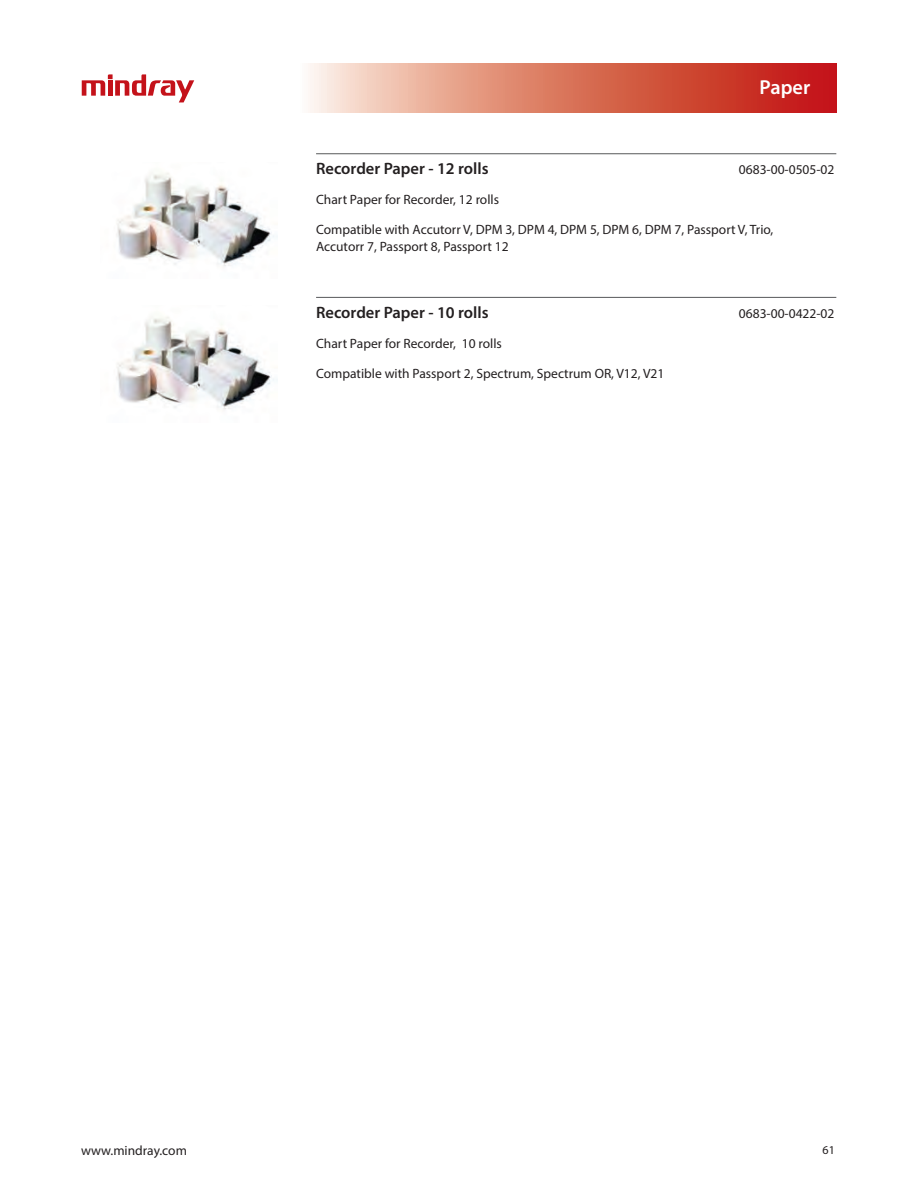
<style>
.page{position:relative;width:918px;height:1188px;background:#fff}
.page>*{position:absolute;margin:0;border:0;box-sizing:border-box;transform-origin:0 0}
.t1{font:600 20.25px "Myriad Pro";color:#fff}
.t2{font:600 16.5px "Myriad Pro";color:#231f20}
.t3{font:13.5px/16.5px "Myriad Pro";color:#231f20}
.t4{font:12px "Myriad Pro";color:#231f20}
</style>
<div class="page">
<svg style="left:308px;top:64px;width:529px;height:48px;background:#db7765"></svg>
<svg style="left:82px;top:74px;width:112px;height:28px"></svg>
<hr style="left:316px;top:153px;width:520px;height:1px;background:#57585a">
<img style="left:116px;top:173px;width:158px;height:94px">
<hr style="left:316px;top:297px;width:520px;height:1px;background:#57585a">
<img style="left:116px;top:317px;width:158px;height:93px">
<h1 class="t1" style="left:760px;top:75px;width:52px">Paper</h1>
<p class="t2" style="left:316px;top:158px;width:174px">Recorder Paper - 12 rolls</p>
<p class="t3" style="left:739px;top:161px;width:97px">0683-00-0505-02</p>
<p class="t3" style="left:316px;top:191px;width:185px">Chart Paper for Recorder, 12 rolls</p>
<p class="t3" style="left:316px;top:221px;width:459px">Compatible with Accutorr V, DPM 3, DPM 4, DPM 5, DPM 6, DPM 7, Passport V, Trio,<br>Accutorr 7, Passport 8, Passport 12</p>
<p class="t2" style="left:316px;top:302px;width:174px">Recorder Paper - 10 rolls</p>
<p class="t3" style="left:739px;top:305px;width:97px">0683-00-0422-02</p>
<p class="t3" style="left:316px;top:335px;width:187px">Chart Paper for Recorder, 10 rolls</p>
<p class="t3" style="left:316px;top:365px;width:350px">Compatible with Passport 2, Spectrum, Spectrum OR, V12, V21</p>
<p class="t3" style="left:81px;top:1142px;width:107px">www.mindray.com</p>
<p class="t4" style="left:823px;top:1143px;width:14px">61</p>
</div>
